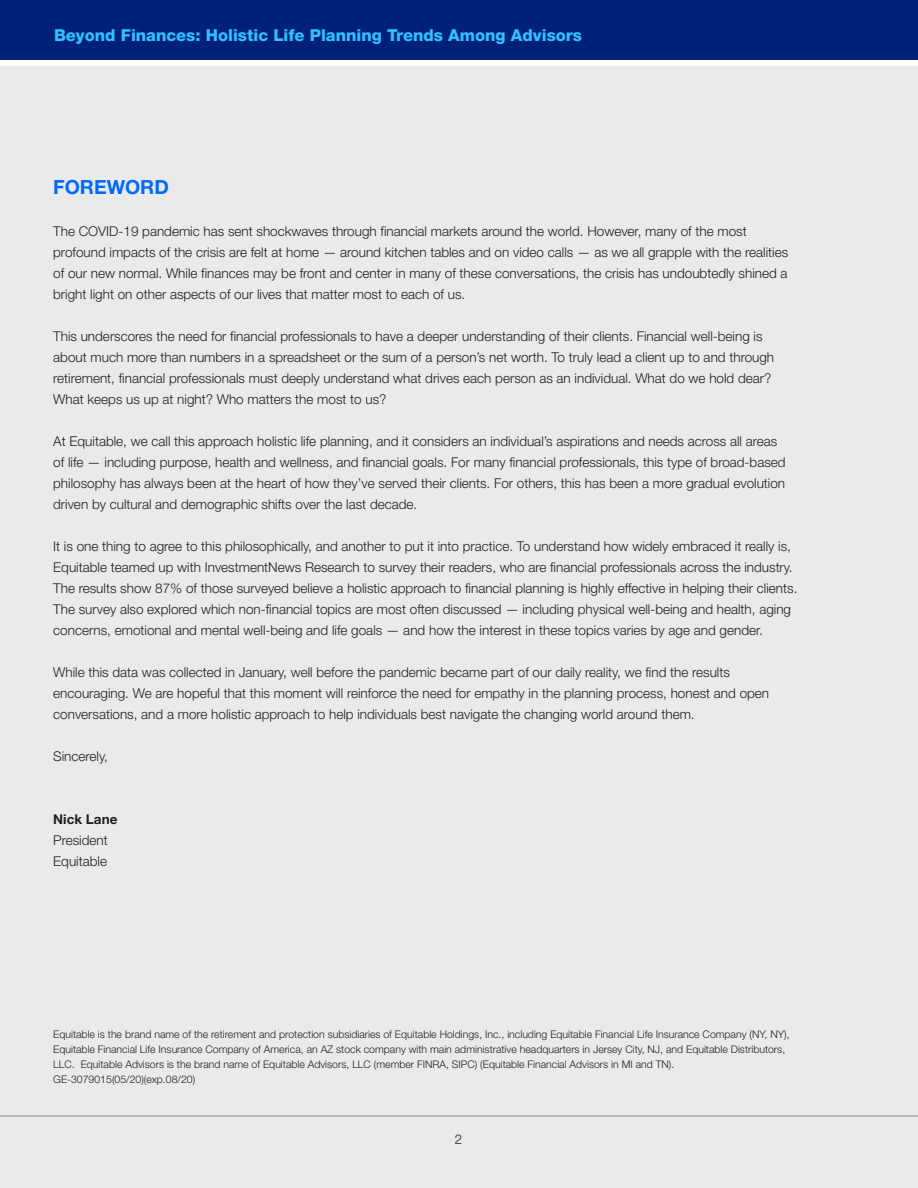
<style>
.page{position:relative;width:918px;height:1188px;background:#fff}
.page>*{position:absolute;margin:0;border:0;box-sizing:border-box;transform-origin:0 0}
.t1{font:700 19.5px "Helvetica Neue LT Std";color:#0069ff}
.t2{font:800 16.5px "Helvetica Neue LT Std";color:#32c0ff}
.t3{font:300 13.5px/21px "Helvetica Neue LT Std";color:#231f20}
.t4{font:700 13.5px "Helvetica Neue LT Std";color:#231f20}
.t5{font:13.5px "Helvetica Neue LT Std";color:#57585a}
.t6{font:300 10.5px/15px "Helvetica Neue LT Std";color:#231f20}
</style>
<div class="page">
<div style="left:0;top:0;width:918px;height:59px;background:#00217a"></div>
<div style="left:0;top:66px;width:918px;height:1122px;background:#eaeaea"></div>
<p class="t2" style="left:54px;top:26px;width:530px">Beyond Finances: Holistic Life Planning Trends Among Advisors</p>
<p class="t1" style="left:53px;top:175px;width:117px">FOREWORD</p>
<p class="t3" style="left:53px;top:220px;width:736px">The COVID-19 pandemic has sent shockwaves through financial markets around the world. However, many of the most profound impacts of the crisis are felt at home — around kitchen tables and on video calls — as we all grapple with the realities of our new normal. While finances may be front and center in many of these conversations, the crisis has undoubtedly shined a bright light on other aspects of our lives that matter most to each of us.</p>
<p class="t3" style="left:53px;top:325px;width:722px">This underscores the need for financial professionals to have a deeper understanding of their clients. Financial well-being is about much more than numbers in a spreadsheet or the sum of a person’s net worth. To truly lead a client up to and through retirement, financial professionals must deeply understand what drives each person as an individual. What do we hold dear?<br>What keeps us up at night? Who matters the most to us?</p>
<p class="t3" style="left:53px;top:430px;width:734px">At Equitable, we call this approach holistic life planning, and it considers an individual’s aspirations and needs across all areas of life — including purpose, health and wellness, and financial goals. For many financial professionals, this type of broad-based philosophy has always been at the heart of how they’ve served their clients. For others, this has been a more gradual evolution driven by cultural and demographic shifts over the last decade.</p>
<p class="t3" style="left:53px;top:535px;width:746px">It is one thing to agree to this philosophically, and another to put it into practice. To understand how widely embraced it really is, Equitable teamed up with InvestmentNews Research to survey their readers, who are financial professionals across the industry.<br>The results show 87% of those surveyed believe a holistic approach to financial planning is highly effective in helping their clients.<br>The survey also explored which non-financial topics are most often discussed — including physical well-being and health, aging concerns, emotional and mental well-being and life goals — and how the interest in these topics varies by age and gender.</p>
<p class="t3" style="left:53px;top:661px;width:717px">While this data was collected in January, well before the pandemic became part of our daily reality, we find the results encouraging. We are hopeful that this moment will reinforce the need for empathy in the planning process, honest and open conversations, and a more holistic approach to help individuals best navigate the changing world around them.</p>
<p class="t3" style="left:53px;top:745px;width:56px">Sincerely,</p>
<p class="t4" style="left:53px;top:811px;width:66px">Nick Lane</p>
<p class="t3" style="left:53px;top:829px;width:56px">President</p>
<p class="t3" style="left:53px;top:850px;width:55px">Equitable</p>
<p class="t6" style="left:53px;top:1026px;width:738px">Equitable is the brand name of the retirement and protection subsidiaries of Equitable Holdings, Inc., including Equitable Financial Life Insurance Company (NY, NY), Equitable Financial Life Insurance Company of America, an AZ stock company with main administrative headquarters in Jersey City, NJ, and Equitable Distributors, LLC. Equitable Advisors is the brand name of Equitable Advisors, LLC (member FINRA, SIPC) (Equitable Financial Advisors in MI and TN).<br>GE-3079015(05/20)(exp.08/20)</p>
<p class="t5" style="left:455px;top:1132px;width:9px">2</p>
</div>
